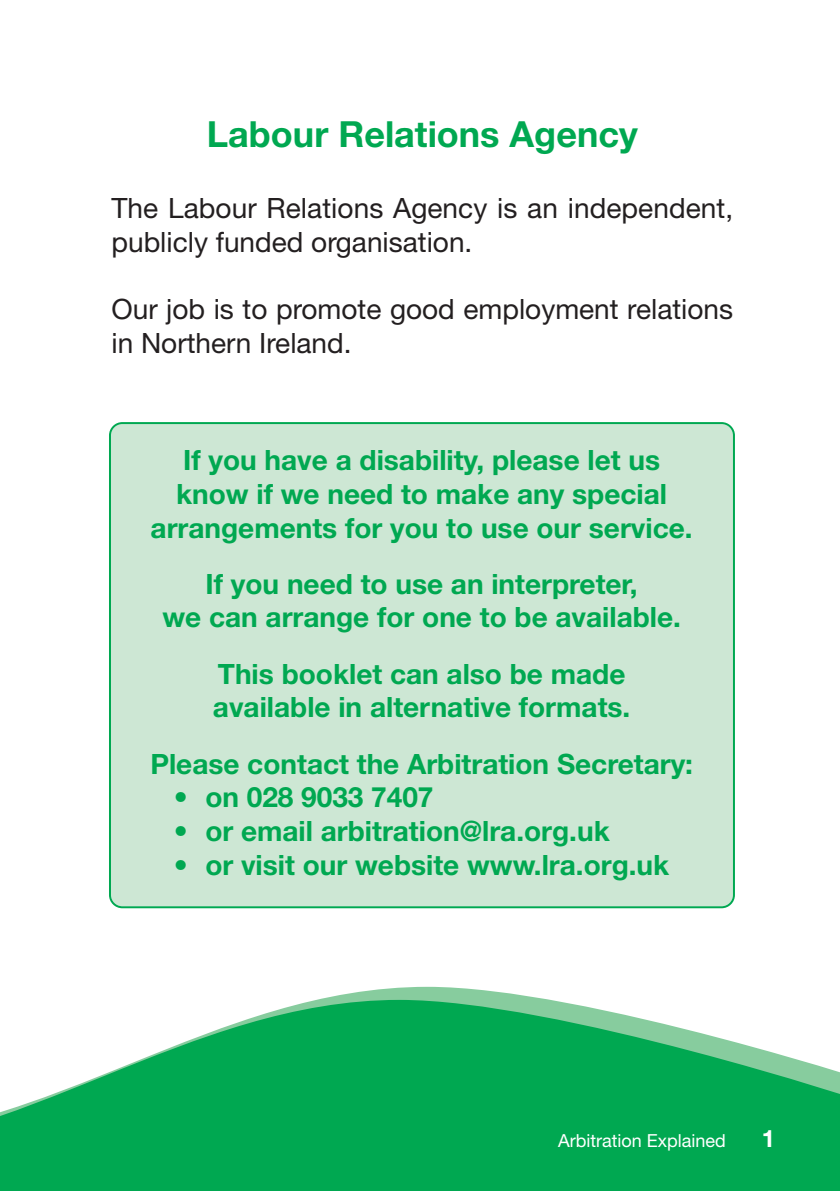
<style>
.page{position:relative;width:840px;height:1191px;background:#fff}
.page>*{position:absolute;margin:0;border:0;box-sizing:border-box;transform-origin:0 0}
.t1{font:700 36px "Helvetica Neue";color:#00a851}
.t2{font:700 28px/33.6px "Helvetica Neue";color:#00a851;text-align:center}
.t3{font:28px/33.6px "Helvetica Neue";color:#231f20}
.t4{font:700 24px "Helvetica Neue";color:#fff}
.t5{font:18px "Helvetica Neue";color:#fff}
</style>
<div class="page">
<svg style="left:316px;top:986px;width:235px;height:14px;fill:#87cc9e"></svg>
<svg style="left:0;top:1000px;width:839px;height:191px;fill:#00a851"></svg>
<div style="left:109px;top:422px;width:625px;height:486px;background:#cde7d4"></div>
<p class="t1" style="left:207px;top:121px;width:432px">Labour Relations Agency</p>
<p class="t3" style="left:111px;top:194px;width:623px">The Labour Relations Agency is an independent, publicly funded organisation.</p>
<p class="t3" style="left:111px;top:295px;width:622px">Our job is to promote good employment relations in Northern Ireland.</p>
<p class="t2" style="left:150px;top:446px;width:543px">If you have a disability, please let us know if we need to make any special arrangements for you to use our service.</p>
<p class="t2" style="left:162px;top:570px;width:520px">If you need to use an interpreter,<br>we can arrange for one to be available.</p>
<p class="t2" style="left:213px;top:659px;width:418px;text-align:left">This booklet can also be made available in alternative formats.</p>
<p class="t2" style="left:150px;top:749px;width:544px">Please contact the Arbitration Secretary:</p>
<p class="t2" style="left:174px;top:783px;width:261px">• on 028 9033 7407</p>
<p class="t2" style="left:174px;top:817px;width:437px">• or email arbitration@lra.org.uk</p>
<p class="t2" style="left:174px;top:850px;width:496px">• or visit our website www.lra.org.uk</p>
<p class="t5" style="left:558px;top:1134px;width:169px">Arbitration Explained</p>
<p class="t4" style="left:761px;top:1130px;width:15px">1</p>
</div>
